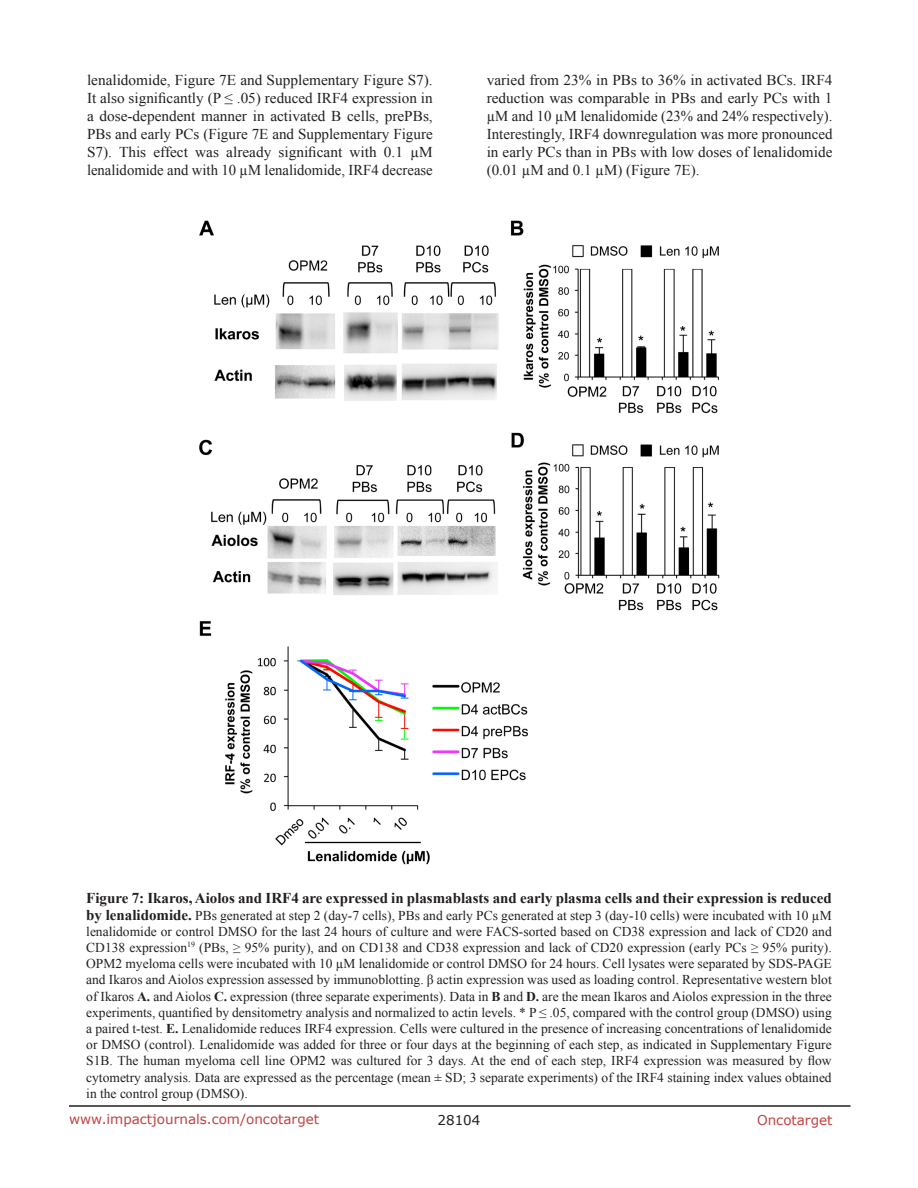
<style>
.page{position:relative;width:918px;height:1188px;background:#fff}
.page>*{position:absolute;margin:0;border:0;box-sizing:border-box;transform-origin:0 0}
.BodyText{font:15px/18px "Times New Roman";color:#231f20;text-align:justify}
.figuretext{font:700 15px "Times New Roman";color:#231f20}
.figuretext-2{font:13.5px/16.2px "Times New Roman";color:#231f20;text-align:justify}
.t1{font:13.5px "Verdana";color:#c24141}
.t2{font:13.5px "Verdana";color:#231f20}
.s1{font-weight:700;font-size:15px}
.s2{font-weight:700}
</style>
<div class="page">
<hr style="left:69px;top:1105px;width:781px;height:2px;background:#231f20">
<img style="left:199px;top:221px;width:521px;height:643px">
<p class="BodyText" style="left:87px;top:71px;width:347px">lenalidomide, Figure 7E and Supplementary Figure S7).<br>It also significantly (P ≤ .05) reduced IRF4 expression in a dose-dependent manner in activated B cells, prePBs, PBs and early PCs (Figure 7E and Supplementary Figure S7). This effect was already significant with 0.1 µM lenalidomide and with 10 µM lenalidomide, IRF4 decrease</p>
<p class="BodyText" style="left:487px;top:71px;width:347px">varied from 23% in PBs to 36% in activated BCs. IRF4 reduction was comparable in PBs and early PCs with 1 µM and 10 µM lenalidomide (23% and 24% respectively).<br>Interestingly, IRF4 downregulation was more pronounced in early PCs than in PBs with low doses of lenalidomide (0.01 µM and 0.1 µM) (Figure 7E).</p>
<p class="figuretext" style="left:86px;top:888px;width:747px">Figure 7: Ikaros, Aiolos and IRF4 are expressed in plasmablasts and early plasma cells and their expression is reduced</p>
<p class="figuretext-2" style="left:86px;top:907px;width:747px"><span class="s1">by lenalidomide.</span> PBs generated at step 2 (day-7 cells), PBs and early PCs generated at step 3 (day-10 cells) were incubated with 10 µM lenalidomide or control DMSO for the last 24 hours of culture and were FACS-sorted based on CD38 expression and lack of CD20 and CD138 expression<sup>19</sup> (PBs, ≥ 95% purity), and on CD138 and CD38 expression and lack of CD20 expression (early PCs ≥ 95% purity).<br>OPM2 myeloma cells were incubated with 10 µM lenalidomide or control DMSO for 24 hours. Cell lysates were separated by SDS-PAGE and Ikaros and Aiolos expression assessed by immunoblotting. β actin expression was used as loading control. Representative western blot of Ikaros <span class="s2">A.</span> and Aiolos <span class="s2">C.</span> expression (three separate experiments). Data in <span class="s2">B</span> and <span class="s2">D.</span> are the mean Ikaros and Aiolos expression in the three experiments, quantified by densitometry analysis and normalized to actin levels. * P ≤ .05, compared with the control group (DMSO) using a paired t-test. <span class="s2">E.</span> Lenalidomide reduces IRF4 expression. Cells were cultured in the presence of increasing concentrations of lenalidomide or DMSO (control). Lenalidomide was added for three or four days at the beginning of each step, as indicated in Supplementary Figure S1B. The human myeloma cell line OPM2 was cultured for 3 days. At the end of each step, IRF4 expression was measured by flow cytometry analysis. Data are expressed as the percentage (mean ± SD; 3 separate experiments) of the IRF4 staining index values obtained in the control group (DMSO).</p>
<p class="t1" style="left:69px;top:1110px;width:252px">www.impactjournals.com/oncotarget</p>
<p class="t2" style="left:438px;top:1111px;width:44px">28104</p>
<p class="t1" style="left:757px;top:1111px;width:77px">Oncotarget</p>
</div>
